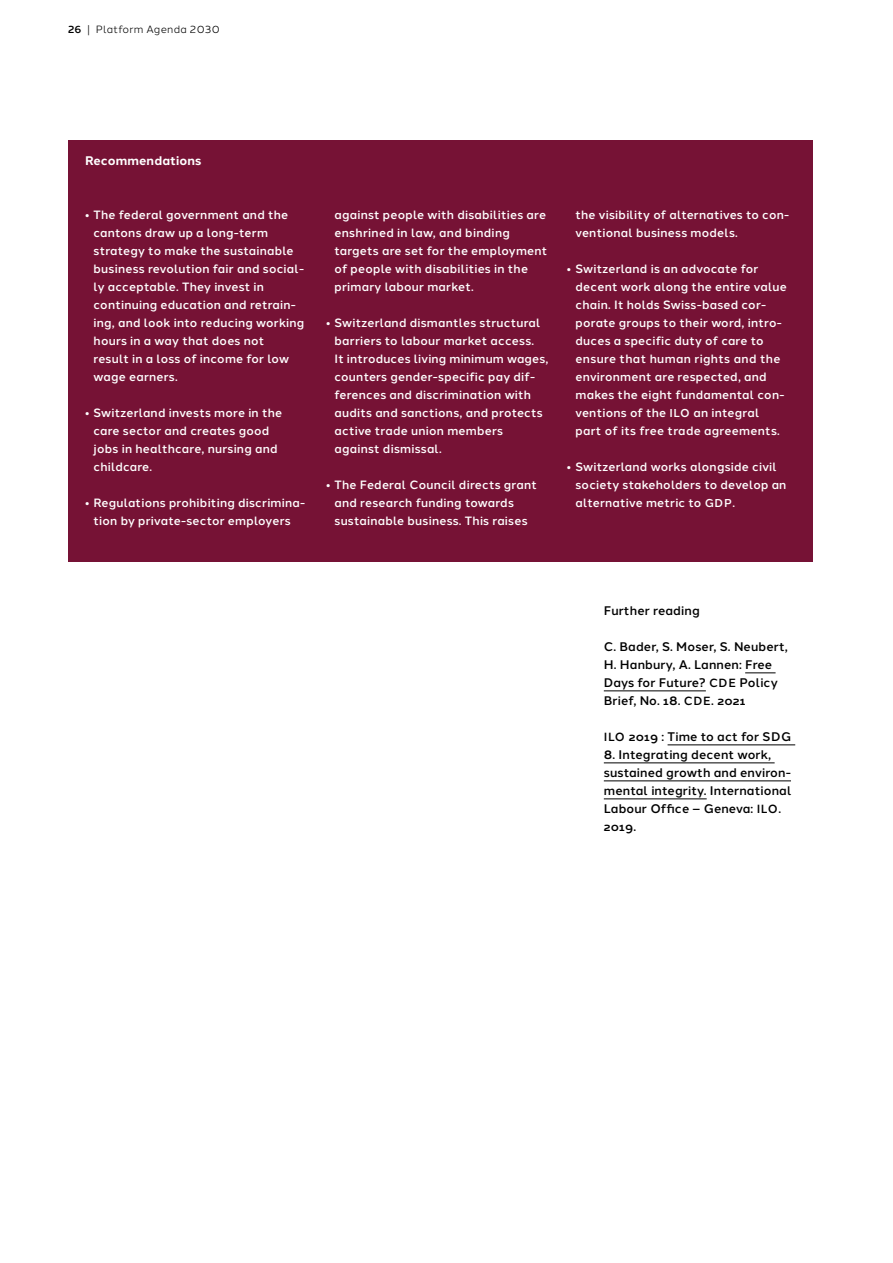
<style>
.page{position:relative;width:893px;height:1263px;background:#fff}
.page>*{position:absolute;margin:0;border:0;box-sizing:border-box;transform-origin:0 0}
._03_Weiterführende_S{font:500 12.45px/18px "Halcom";letter-spacing:.01em;color:#000}
._01_ForderungTitel-B{font:700 12.45px "Halcom";letter-spacing:.01em;color:#fff}
.t1{font:500 12px/18px "Halcom";letter-spacing:.02em;color:#fff}
.t2{font:10.5px "Halcom";letter-spacing:.02em;color:#000}
.s1{font-weight:500}
.s2{font-size:11.4px}
.s3{font-size:11.85px}
</style>
<div class="page">
<div style="left:68px;top:140px;width:744px;height:421px;background:#761235"></div>
<hr style="left:745px;top:673px;width:31px;height:1px;background:#000">
<hr style="left:604px;top:691px;width:102px;height:1px;background:#000">
<hr style="left:668px;top:745px;width:127px;height:1px;background:#000">
<hr style="left:604px;top:763px;width:171px;height:1px;background:#000">
<hr style="left:604px;top:781px;width:187px;height:1px;background:#000">
<hr style="left:604px;top:799px;width:103px;height:1px;background:#000">
<p class="t2" style="left:68px;top:21px;width:153px"><span class="s1">26</span> | Platform Agenda 2030</p>
<p class="_01_ForderungTitel-B" style="left:85px;top:151px;width:118px">Recommendations</p>
<p class="t1" style="left:94px;top:205px;width:212px;text-indent:-9px">• The federal government and the cantons draw up a long-term strategy to make the sustainable business revolution fair and social&shy;ly acceptable. They invest in continuing education and retrain&shy;ing, and look into reducing working hours in a way that does not<br>result in a loss of income for low wage earners.</p>
<p class="t1" style="left:94px;top:403px;width:190px;text-indent:-9px">• Switzerland invests more in the care sector and creates good jobs in healthcare, nursing and childcare.</p>
<p class="t1" style="left:85px;top:493px;width:222px;text-align:center">• Regulations prohibiting discrimina&shy;tion by private-sector employers</p>
<p class="t1" style="left:334px;top:205px;width:214px">against people with disabilities are enshrined in law, and binding targets are set for the employment of people with disabilities in the primary labour market.</p>
<p class="t1" style="left:334px;top:313px;width:215px;text-indent:-9px">• Switzerland dismantles structural barriers to labour market access.<br>It introduces living minimum wages, counters gender-specific pay dif&shy;ferences and discrimination with audits and sanctions, and protects active trade union members against dismissal.</p>
<p class="t1" style="left:334px;top:475px;width:204px;text-indent:-9px">• The Federal Council directs grant and research funding towards sustainable business. This raises</p>
<p class="t1" style="left:575px;top:205px;width:215px">the visibility of alternatives to con&shy;ventional business models.</p>
<p class="t1" style="left:575px;top:259px;width:213px;text-indent:-9px">• Switzerland is an advocate for decent work along the entire value chain. It holds Swiss-based cor&shy;porate groups to their word, intro&shy;duces a specific duty of care to ensure that human rights and the environment are respected, and makes the eight fundamental con&shy;ventions of the <span class="s2">ILO</span> an integral part of its free trade agreements.</p>
<p class="t1" style="left:575px;top:457px;width:212px;text-indent:-9px">• Switzerland works alongside civil society stakeholders to develop an alternative metric to <span class="s2">GDP</span>.</p>
<p class="_03_Weiterführende_S" style="left:604px;top:601px;width:97px">Further reading</p>
<p class="_03_Weiterführende_S" style="left:604px;top:637px;width:186px">C. Bader, S. Moser, S. Neubert,<br>H. Hanbury, A. Lannen: Free<br>Days for Future? <span class="s3">CDE</span> Policy<br>Brief, No. 18. <span class="s3">CDE</span>. 2021</p>
<p class="_03_Weiterführende_S" style="left:604px;top:727px;width:189px"><span class="s3">ILO</span> 2019 : Time to act for SDG</p>
<p class="_03_Weiterführende_S" style="left:604px;top:745px;width:189px">8. Integrating decent work, sustained growth and environ&shy;mental integrity. International<br>Labour Office – Geneva: <span class="s3">ILO</span>.<br>2019.</p>
</div>
